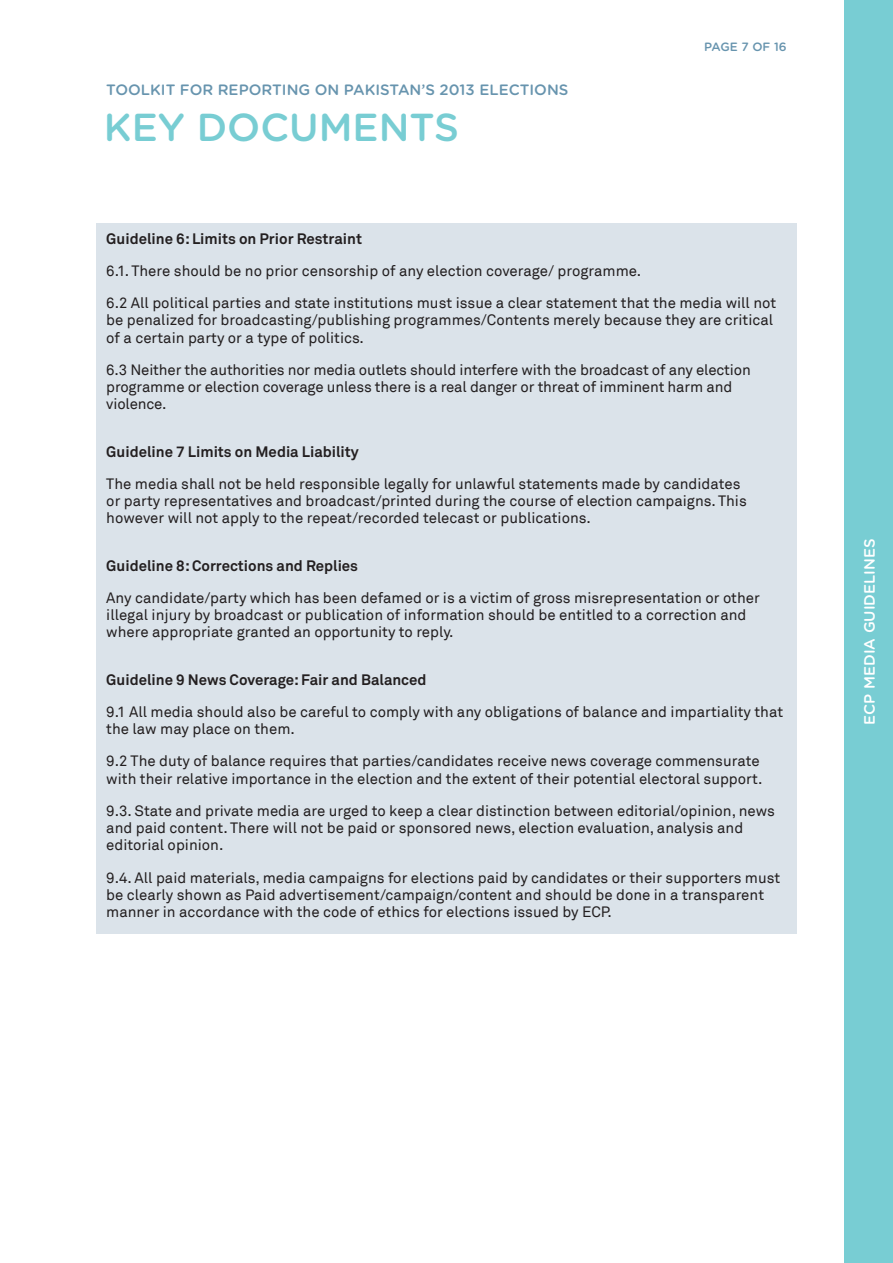
<style>
.page{position:relative;width:893px;height:1263px;background:#fff}
.page>*{position:absolute;margin:0;border:0;box-sizing:border-box;transform-origin:0 0}
.t1{font:500 39px "Gotham Rounded";color:#78cdd3}
.t2{font:15px/17.2px "Akkurat";color:#231f20}
.t3{font:700 15px "Akkurat Pro";color:#231f20}
.t4{font:500 15px "Gotham Rounded";color:#6794ae}
.t5{font:500 15px "Gotham Rounded";color:#fff}
.t6{font:500 12px "Gotham Rounded";color:#6794ae}
</style>
<div class="page">
<div style="left:96px;top:223px;width:701px;height:710px;background:#dbe3ea"></div>
<div style="left:844px;top:0;width:49px;height:1263px;background:#78cdd3"></div>
<p class="t4" style="left:106px;top:79px;width:464px">TOOLKIT FOR REPORTING ON PAKISTAN’S 2013 ELECTIONS</p>
<h1 class="t1" style="left:104px;top:100px;width:243px">KEY DOCUMENTS</h1>
<p class="t6" style="left:704px;top:38px;width:17px">PAGE</p>
<p class="t6" style="left:741px;top:38px;width:47px">7 OF 16</p>
<p class="t3" style="left:106px;top:229px;width:257px">Guideline 6: Limits on Prior Restraint</p>
<p class="t2" style="left:106px;top:255px;width:671px;line-height:32.2px">6.1. There should be no prior censorship of any election coverage/ programme.<br>6.2 All political parties and state institutions must issue a clear statement that the media will not</p>
<p class="t2" style="left:106px;top:312px;width:668px">be penalized for broadcasting/publishing programmes/Contents merely because they are critical of a certain party or a type of politics.</p>
<p class="t2" style="left:106px;top:361px;width:646px">6.3 Neither the authorities nor media outlets should interfere with the broadcast of any election programme or election coverage unless there is a real danger or threat of imminent harm and violence.</p>
<p class="t3" style="left:106px;top:442px;width:254px">Guideline 7 Limits on Media Liability</p>
<p class="t2" style="left:106px;top:475px;width:642px">The media shall not be held responsible legally for unlawful statements made by candidates or party representatives and broadcast/printed during the course of election campaigns. This however will not apply to the repeat/recorded telecast or publications.</p>
<p class="t3" style="left:106px;top:556px;width:253px">Guideline 8: Corrections and Replies</p>
<p class="t2" style="left:106px;top:589px;width:655px">Any candidate/party which has been defamed or is a victim of gross misrepresentation or other illegal injury by broadcast or publication of information should be entitled to a correction and where appropriate granted an opportunity to reply.</p>
<p class="t3" style="left:106px;top:670px;width:322px">Guideline 9 News Coverage: Fair and Balanced</p>
<p class="t2" style="left:106px;top:703px;width:678px">9.1 All media should also be careful to comply with any obligations of balance and impartiality that the law may place on them.</p>
<p class="t2" style="left:106px;top:753px;width:658px">9.2 The duty of balance requires that parties/candidates receive news coverage commensurate with their relative importance in the election and the extent of their potential electoral support.</p>
<p class="t2" style="left:106px;top:802px;width:670px">9.3. State and private media are urged to keep a clear distinction between editorial/opinion, news and paid content. There will not be paid or sponsored news, election evaluation, analysis and editorial opinion.</p>
<p class="t2" style="left:106px;top:869px;width:676px">9.4. All paid materials, media campaigns for elections paid by candidates or their supporters must be clearly shown as Paid advertisement/campaign/content and should be done in a transparent manner in accordance with the code of ethics for elections issued by ECP.</p>
<p class="t5" style="left:859px;top:725px;width:186px;rotate:-90deg">ECP MEDIA GUIDELINES</p>
</div>
